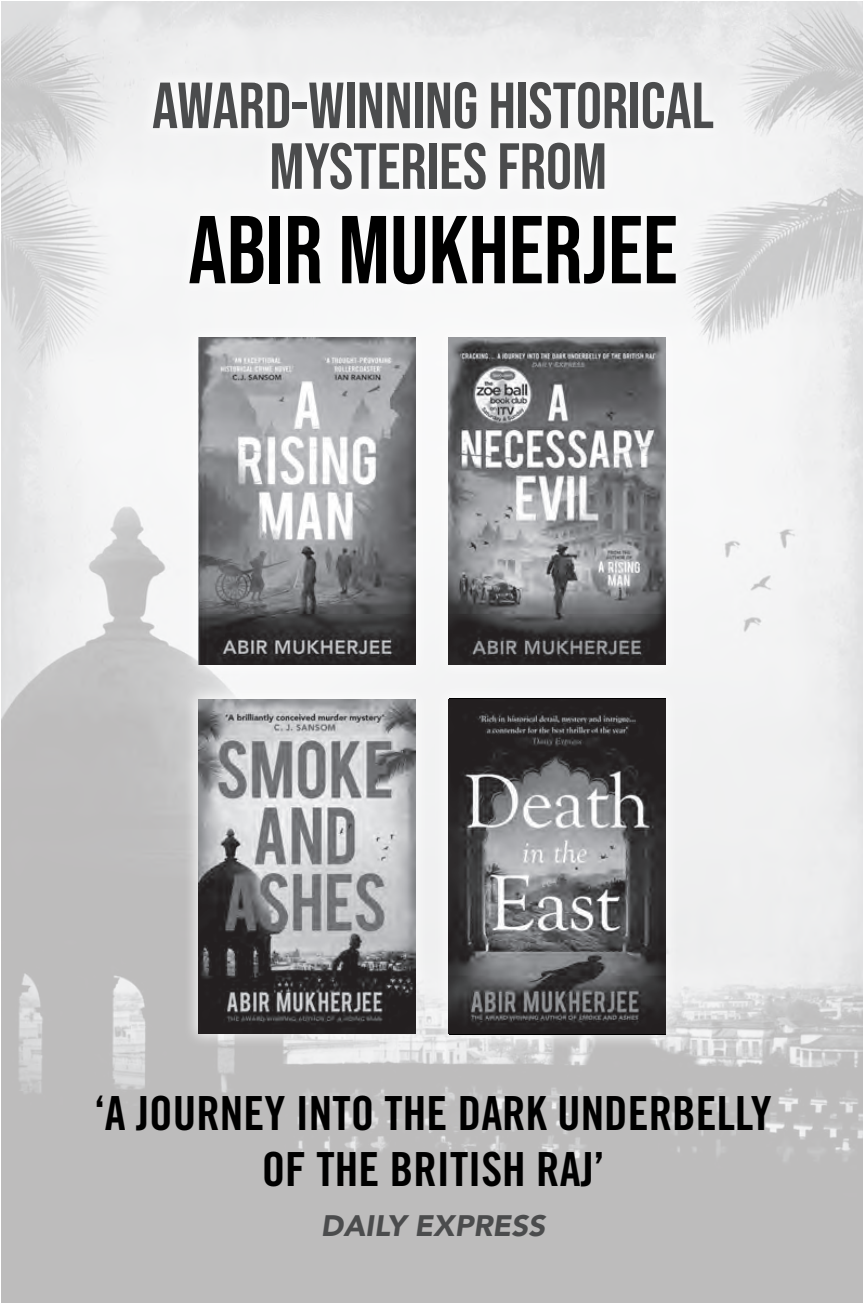
<style>
.page{position:relative;width:864px;height:1304px;background:#fff}
.page>*{position:absolute;margin:0;border:0;box-sizing:border-box;transform-origin:0 0}
.t1{font:96.08px "Bebas Neue";color:#000}
.t2{font:65.02px/60.8px "Bebas Neue";color:#4b4c4d;text-align:center}
.t3{font:47.02px/56.5px "Trade Gothic Bold Cond Twenty";color:#000;text-align:center}
.t4{font:italic 900 29.7px "Avenir";color:#4b4c4d}
</style>
<div class="page">
<img style="left:444px;top:1px;width:418px;height:1301px">
<img style="left:1px;top:1px;width:443px;height:1301px">
<div style="left:139px;top:68px;width:588px;height:230px;background:#f8f9f9"></div>
<div style="left:184px;top:323px;width:246px;height:356px;background:#f8f8f9"></div>
<img style="left:198px;top:337px;width:217px;height:328px">
<div style="left:184px;top:684px;width:246px;height:364px;background:#fff;opacity:.91"></div>
<img style="left:198px;top:699px;width:217px;height:334px">
<div style="left:434px;top:323px;width:246px;height:356px;background:#f8f8f8"></div>
<img style="left:449px;top:337px;width:216px;height:328px">
<div style="left:434px;top:684px;width:246px;height:365px;background:#fff;opacity:.91"></div>
<img style="left:449px;top:699px;width:216px;height:334px">
<h2 class="t2" style="left:152px;top:75px;width:563px">AWARD-WINNING HISTORICAL<br>MYSTERIES FROM</h2>
<h1 class="t1" style="left:188px;top:195px;width:491px">ABIR MUKHERJEE</h1>
<p class="t3" style="left:94px;top:1084px;width:678px">‘A JOURNEY INTO THE DARK UNDERBELLY<br>OF THE BRITISH RAJ’</p>
<p class="t4" style="left:321px;top:1201px;width:226px">DAILY EXPRESS</p>
</div>
